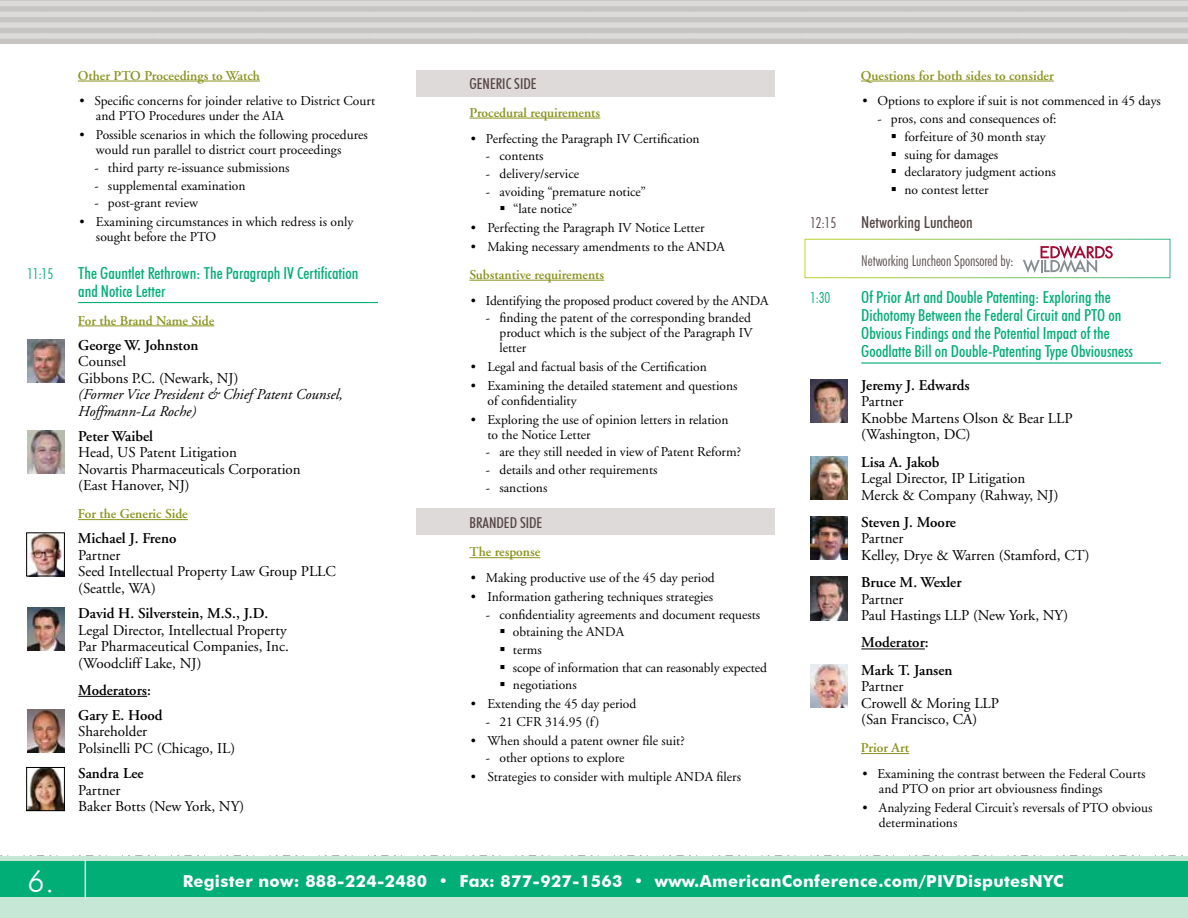
<style>
.page{position:relative;width:1188px;height:918px;background:#fff}
.page>*{position:absolute;margin:0;border:0;box-sizing:border-box;transform-origin:0 0}
.t1{font:300 30px "Futura BT";color:#fff}
.t2{font:500 condensed 16.5px/18px "Futura BT";color:#00ae76}
.t3{font:700 16.5px "Futura BT";letter-spacing:.02em;color:#fff}
.t4{font:500 condensed 16.5px "Futura BT";color:#564646}
.t5{font:15px/16.5px "Adobe Garamond";color:#000}
.t6{font:600 15px/27.3px "Adobe Garamond";color:#000}
.t7{font:italic 15px/16.5px "Adobe Garamond";color:#000}
.t8{font:300 condensed 15px "Futura BT";color:#564646}
.t9{font:500 condensed 15px "Futura BT";color:#564646}
.t10{font:300 condensed 15px "Futura BT";color:#00ae76}
.t11{font:13.5px/15px "Adobe Garamond";color:#000}
.t12{font:600 13.5px "Adobe Garamond";color:#8a941e}
</style>
<div class="page">
<div style="left:0;top:0;width:1188px;height:44px;background:linear-gradient(to right,#d2cfcf,#d2cfcf)"></div>
<div style="left:0;top:856px;width:1188px;height:62px;background:#c6e6d6"></div>
<div style="left:0;top:862px;width:1188px;height:35px;background:#00ae76"></div>
<hr style="left:85px;top:859px;width:1px;height:41px;background:#d1eadd">
<div style="left:416px;top:508px;width:359px;height:27px;background:#dfdada"></div>
<div style="left:416px;top:70px;width:359px;height:27px;background:#dfdada"></div>
<hr style="left:469px;top:118px;width:131px;height:1px;background:#8a941e">
<hr style="left:469px;top:280px;width:135px;height:1px;background:#8a941e">
<hr style="left:469px;top:557px;width:71px;height:1px;background:#8a941e">
<hr style="left:861px;top:81px;width:193px;height:1px;background:#8a941e">
<hr style="left:861px;top:362px;width:300px;height:2px;background:#00ae76">
<hr style="left:861px;top:649px;width:64px;height:1px;background:#000">
<hr style="left:861px;top:753px;width:48px;height:1px;background:#8a941e">
<svg style="left:1023px;top:245px;width:90px;height:28px"></svg>
<div style="left:805px;top:239px;width:365px;height:39px;border:1px solid #fff"></div>
<img style="left:810px;top:379px;width:38px;height:44px">
<img style="left:810px;top:456px;width:38px;height:43px">
<img style="left:810px;top:517px;width:38px;height:43px">
<img style="left:810px;top:577px;width:38px;height:43px">
<img style="left:810px;top:664px;width:38px;height:44px">
<hr style="left:78px;top:81px;width:182px;height:1px;background:#8a941e">
<hr style="left:78px;top:302px;width:300px;height:1px;background:#00ae76">
<hr style="left:78px;top:326px;width:136px;height:1px;background:#8a941e">
<hr style="left:78px;top:519px;width:110px;height:1px;background:#8a941e">
<hr style="left:78px;top:696px;width:69px;height:1px;background:#000">
<img style="left:27px;top:339px;width:38px;height:44px">
<img style="left:27px;top:431px;width:38px;height:43px">
<img style="left:30px;top:534px;width:33px;height:40px">
<div style="left:26px;top:532px;width:39px;height:44px;border:1px solid #000"></div>
<img style="left:27px;top:608px;width:38px;height:43px">
<img style="left:27px;top:710px;width:38px;height:43px">
<img style="left:28px;top:769px;width:35px;height:40px">
<div style="left:26px;top:767px;width:39px;height:44px;border:1px solid #000"></div>
<p class="t12" style="left:78px;top:68px;width:184px">Other PTO Proceedings to Watch</p>
<p class="t11" style="left:96px;top:94px;width:281px;text-indent:-16px">• Specific concerns for joinder relative to District Court and PTO Procedures under the AIA</p>
<p class="t11" style="left:96px;top:128px;width:273px;text-indent:-16px">• Possible scenarios in which the following procedures would run parallel to district court proceedings</p>
<p class="t11" style="left:94px;top:161px;width:197px">- third party re-issuance submissions</p>
<p class="t11" style="left:94px;top:178px;width:153px">- supplemental examination</p>
<p class="t11" style="left:94px;top:196px;width:105px">- post-grant review</p>
<p class="t11" style="left:96px;top:215px;width:259px;text-indent:-16px">• Examining circumstances in which redress is only sought before the PTO</p>
<p class="t10" style="left:27px;top:264px;width:28px">11:15</p>
<p class="t2" style="left:78px;top:264px;width:282px">The Gauntlet Rethrown: The Paragraph IV Certification and Notice Letter</p>
<p class="t12" style="left:78px;top:313px;width:138px">For the Brand Name Side</p>
<p class="t6" style="left:78px;top:332px;width:122px">George W. Johnston</p>
<p class="t5" style="left:78px;top:354px;width:162px">Counsel<br>Gibbons P.C. (Newark, NJ)</p>
<p class="t7" style="left:78px;top:387px;width:266px">(Former Vice President &amp; Chief Patent Counsel,<br>Hoffmann-La Roche)</p>
<p class="t6" style="left:78px;top:423px;width:76px">Peter Waibel</p>
<p class="t5" style="left:78px;top:445px;width:224px">Head, US Patent Litigation<br>Novartis Pharmaceuticals Corporation (East Hanover, NJ)</p>
<p class="t12" style="left:78px;top:507px;width:111px">For the Generic Side</p>
<p class="t6" style="left:78px;top:525px;width:100px">Michael J. Freno</p>
<p class="t5" style="left:78px;top:547px;width:259px">Partner<br>Seed Intellectual Property Law Group PLLC (Seattle, WA)</p>
<p class="t6" style="left:78px;top:600px;width:192px">David H. Silverstein, M.S., J.D.</p>
<p class="t5" style="left:78px;top:622px;width:212px">Legal Director, Intellectual Property<br>Par Pharmaceutical Companies, Inc. (Woodcliff Lake, NJ)</p>
<p class="t6" style="left:78px;top:678px;width:86px;line-height:25.2px">Moderators:<br>Gary E. Hood</p>
<p class="t5" style="left:78px;top:724px;width:158px">Shareholder<br>Polsinelli PC (Chicago, IL)</p>
<p class="t6" style="left:78px;top:760px;width:67px">Sandra Lee</p>
<p class="t5" style="left:78px;top:782px;width:168px">Partner<br>Baker Botts (New York, NY)</p>
<p class="t9" style="left:469px;top:74px;width:69px">Generic Side</p>
<p class="t12" style="left:469px;top:105px;width:132px">Procedural requirements</p>
<p class="t11" style="left:471px;top:131px;width:230px">• Perfecting the Paragraph IV Certification</p>
<p class="t11" style="left:486px;top:149px;width:59px">- contents</p>
<p class="t11" style="left:486px;top:166px;width:95px">- delivery/service</p>
<p class="t11" style="left:486px;top:184px;width:161px">- avoiding “premature notice”</p>
<p class="t11" style="left:499px;top:202px;width:79px">▪ “late notice”</p>
<p class="t11" style="left:471px;top:221px;width:235px">• Perfecting the Paragraph IV Notice Letter</p>
<p class="t11" style="left:471px;top:239px;width:256px">• Making necessary amendments to the ANDA</p>
<p class="t12" style="left:469px;top:267px;width:136px">Substantive requirements</p>
<p class="t11" style="left:471px;top:293px;width:299px">• Identifying the proposed product covered by the ANDA</p>
<p class="t11" style="left:499px;top:311px;width:255px;text-align:justify;text-indent:-14px">- finding the patent of the corresponding branded product which is the subject of the Paragraph IV letter</p>
<p class="t11" style="left:471px;top:360px;width:237px">• Legal and factual basis of the Certification</p>
<p class="t11" style="left:487px;top:378px;width:252px;text-indent:-16px">• Examining the detailed statement and questions of confidentiality</p>
<p class="t11" style="left:487px;top:412px;width:243px;text-indent:-16px">• Exploring the use of opinion letters in relation to the Notice Letter</p>
<p class="t11" style="left:486px;top:445px;width:257px">- are they still needed in view of Patent Reform?</p>
<p class="t11" style="left:486px;top:463px;width:173px">- details and other requirements</p>
<p class="t11" style="left:486px;top:480px;width:63px">- sanctions</p>
<p class="t9" style="left:469px;top:514px;width:15px">Brand</p>
<p class="t9" style="left:504px;top:514px;width:40px">ed Side</p>
<p class="t12" style="left:469px;top:545px;width:72px">The response</p>
<p class="t11" style="left:471px;top:571px;width:245px">• Making productive use of the 45 day period</p>
<p class="t11" style="left:471px;top:589px;width:244px">• Information gathering techniques strategies</p>
<p class="t11" style="left:486px;top:607px;width:276px">- confidentiality agreements and document requests</p>
<p class="t11" style="left:499px;top:625px;width:126px">▪ obtaining the ANDA</p>
<p class="t11" style="left:499px;top:643px;width:44px">▪ terms</p>
<p class="t11" style="left:499px;top:660px;width:269px">▪ scope of information that can reasonably expected</p>
<p class="t11" style="left:499px;top:678px;width:79px">▪ negotiations</p>
<p class="t11" style="left:471px;top:697px;width:167px">• Extending the 45 day period</p>
<p class="t11" style="left:486px;top:714px;width:115px">- 21 CFR 314.95 (f)</p>
<p class="t11" style="left:471px;top:733px;width:215px">• When should a patent owner file suit?</p>
<p class="t11" style="left:486px;top:751px;width:140px">- other options to explore</p>
<p class="t11" style="left:471px;top:770px;width:272px">• Strategies to consider with multiple ANDA filers</p>
<p class="t12" style="left:861px;top:68px;width:194px">Questions for both sides to consider</p>
<p class="t11" style="left:862px;top:94px;width:300px">• Options to explore if suit is not commenced in 45 days</p>
<p class="t11" style="left:877px;top:112px;width:181px">- pros, cons and consequences of:</p>
<p class="t11" style="left:891px;top:129px;width:156px">▪ forfeiture of 30 month stay</p>
<p class="t11" style="left:891px;top:147px;width:109px">▪ suing for damages</p>
<p class="t11" style="left:891px;top:165px;width:166px">▪ declaratory judgment actions</p>
<p class="t11" style="left:891px;top:183px;width:99px">▪ no contest letter</p>
<p class="t8" style="left:810px;top:214px;width:28px">12:15</p>
<p class="t4" style="left:861px;top:212px;width:113px">Networking Luncheon</p>
<p class="t8" style="left:861px;top:251px;width:154px">Networking Luncheon Sponsored by:</p>
<p class="t10" style="left:810px;top:289px;width:22px">1:30</p>
<p class="t2" style="left:861px;top:288px;width:273px">Of Prior Art and Double Patenting: Exploring the Dichotomy Between the Federal Circuit and PTO on Obvious Findings and the Potential Impact of the Goodlatte Bill on Double-Patenting Type Obviousness</p>
<p class="t6" style="left:861px;top:372px;width:110px">Jeremy J. Edwards</p>
<p class="t5" style="left:861px;top:394px;width:213px">Partner<br>Knobbe Martens Olson &amp; Bear LLP (Washington, DC)</p>
<p class="t6" style="left:861px;top:448px;width:80px">Lisa A. Jakob</p>
<p class="t5" style="left:861px;top:470px;width:199px">Legal Director, IP Litigation<br>Merck &amp; Company (Rahway, NJ)</p>
<p class="t6" style="left:861px;top:509px;width:96px">Steven J. Moore</p>
<p class="t5" style="left:861px;top:531px;width:230px">Partner<br>Kelley, Drye &amp; Warren (Stamford, CT)</p>
<p class="t6" style="left:861px;top:569px;width:102px">Bruce M. Wexler</p>
<p class="t5" style="left:861px;top:591px;width:208px">Partner<br>Paul Hastings LLP (New York, NY)</p>
<p class="t6" style="left:861px;top:629px;width:93px">Moderator:<br>Mark T. Jansen</p>
<p class="t5" style="left:861px;top:679px;width:139px">Partner<br>Crowell &amp; Moring LLP (San Francisco, CA)</p>
<p class="t12" style="left:861px;top:741px;width:50px">Prior Art</p>
<p class="t11" style="left:879px;top:767px;width:268px;text-indent:-16px">• Examining the contrast between the Federal Courts and PTO on prior art obviousness findings</p>
<p class="t11" style="left:879px;top:800px;width:275px;text-indent:-16px">• Analyzing Federal Circuit’s reversals of PTO obvious determinations</p>
<h1 class="t1" style="left:28px;top:863px;width:28px">6.</h1>
<p class="t3" style="left:183px;top:871px;width:882px">Register now: 888-224-2480 • Fax: 877-927-1563 • www.AmericanConference.com/PIVDisputesNYC</p>
</div>
